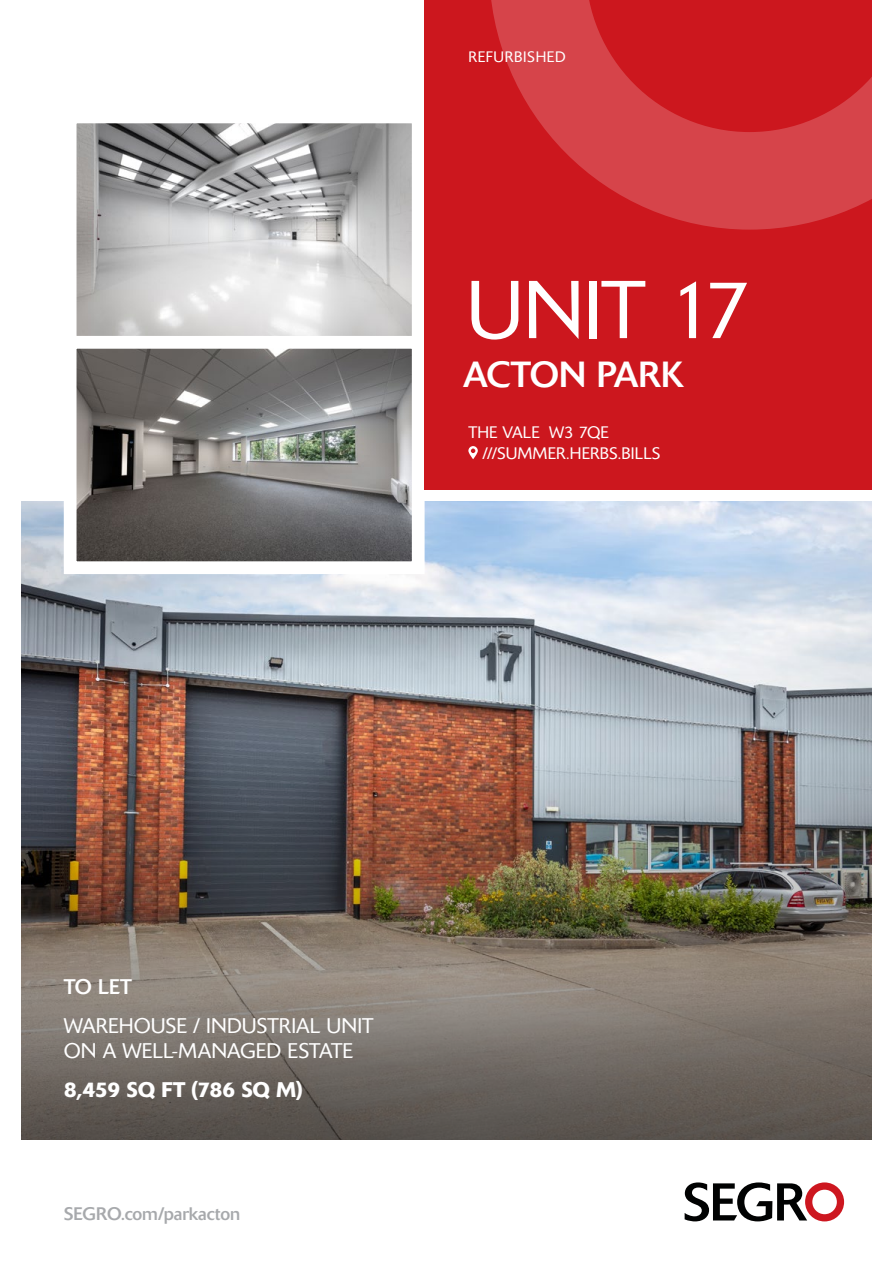
<style>
.page{position:relative;width:893px;height:1263px;background:#fff}
.page>*{position:absolute;margin:0;border:0;box-sizing:border-box;transform-origin:0 0}
.t1{font:300 81px "Delta BQ";letter-spacing:-.01em;color:#fff}
.t2{font:36px "Delta BQ";letter-spacing:-.005em;color:#fff}
.t3{font:300 21px/25.2px "Delta BQ";color:#fff}
.t4{font:500 21px "Delta BQ";letter-spacing:-.02em;color:#fff}
.t5{font:21px "Delta BQ";color:#fff}
.t6{font:18px "Delta BQ";color:#a7a9ac}
.t7{font:300 16.5px "Delta BQ";letter-spacing:.01em;color:#fff}
.t8{font:300 15px "Delta BQ";letter-spacing:.045em;color:#fff}
</style>
<div class="page">
<img style="left:21px;top:502px;width:851px;height:255px">
<svg style="left:76px;top:104px;width:349px;height:226px"></svg>
<svg style="left:57px;top:330px;width:374px;height:250px"></svg>
<img style="left:21px;top:757px;width:851px;height:383px">
<div style="left:425px;top:0;width:447px;height:489px;background:#cc171e"></div>
<svg style="left:491px;top:0;width:381px;height:230px"></svg>
<svg style="left:685px;top:1182px;width:159px;height:39px"></svg>
<svg style="left:468px;top:446px;width:10px;height:13px"></svg>
<p class="t8" style="left:468px;top:48px;width:99px">REFURBISHED</p>
<h1 class="t1" style="left:466px;top:262px;width:284px">UNIT 17</h1>
<h2 class="t2" style="left:463px;top:352px;width:222px">ACTON PARK</h2>
<p class="t7" style="left:468px;top:422px;width:142px">THE VALE W3 7QE</p>
<p class="t7" style="left:483px;top:444px;width:179px">///SUMMER.HERBS.BILLS</p>
<p class="t5" style="left:64px;top:973px;width:70px">TO LET</p>
<p class="t3" style="left:64px;top:1013px;width:311px">WAREHOUSE / INDUSTRIAL UNIT<br>ON A WELL-MANAGED ESTATE</p>
<p class="t4" style="left:64px;top:1077px;width:240px">8,459 SQ FT (786 SQ M)</p>
<p class="t6" style="left:64px;top:1203px;width:178px">SEGRO.com/parkacton</p>
</div>
